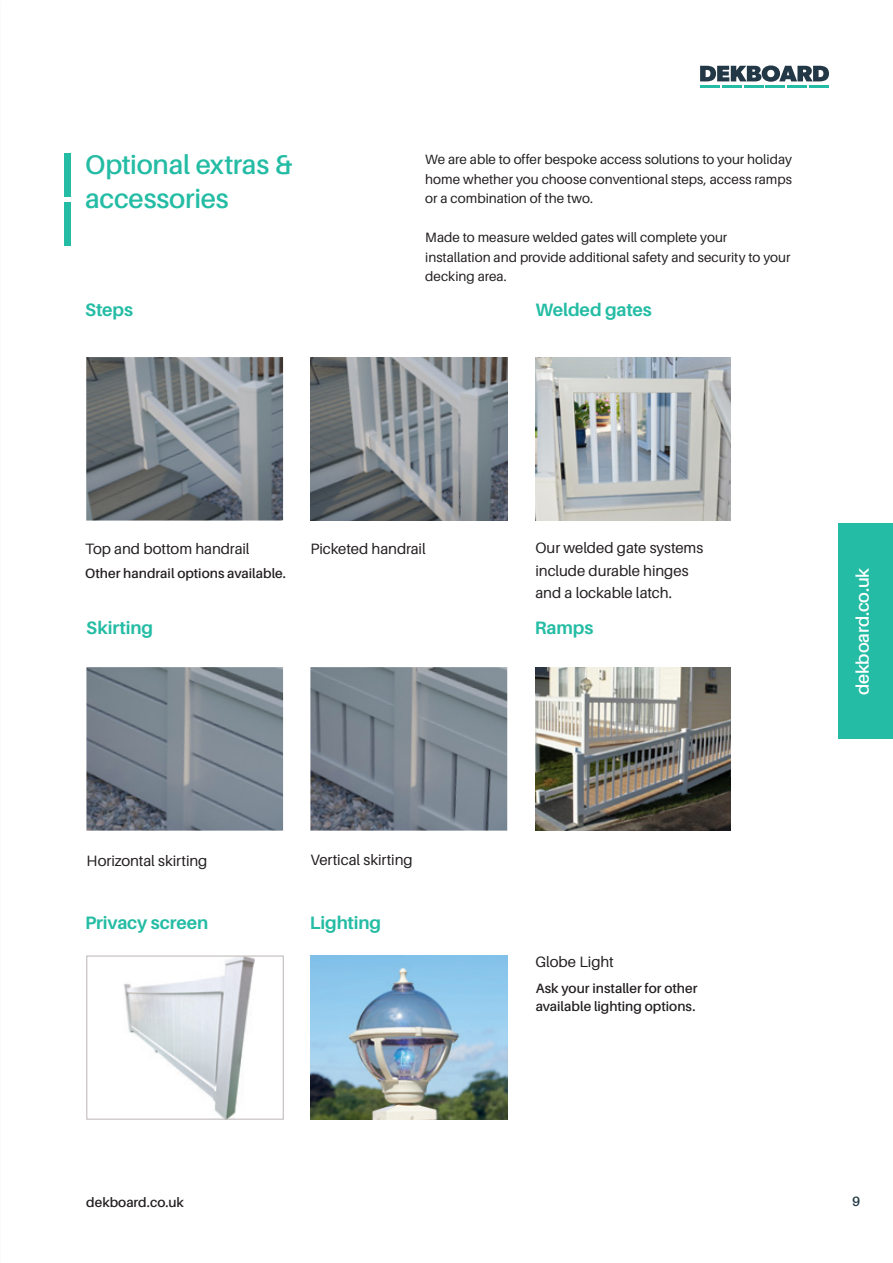
<style>
.page{position:relative;width:893px;height:1263px;background:#fff}
.page>*{position:absolute;margin:0;border:0;box-sizing:border-box;transform-origin:0 0}
.t1{font:600 27px/34.5px "Aileron";letter-spacing:-.01em;color:#24bca4}
.t2{font:700 18px "Aileron";letter-spacing:-.005em;color:#24bca4}
.t3{font:600 18px "Aileron";letter-spacing:-.01em;color:#fff}
.t4{font:15px/22.5px "Aileron";letter-spacing:-.005em;color:#231f20}
.t5{font:13.5px/19.5px "Aileron";color:#231f20;text-align:justify}
.t6{font:600 13.5px/18px "Aileron";color:#231f20}
.t7{font:600 13.5px "Aileron";color:#223847}
</style>
<div class="page">
<div style="left:64px;top:154px;width:6px;height:43px;background:#24bca4"></div>
<div style="left:64px;top:203px;width:6px;height:43px;background:#24bca4"></div>
<img style="left:86px;top:357px;width:197px;height:163px">
<img style="left:310px;top:357px;width:197px;height:163px">
<img style="left:535px;top:357px;width:195px;height:163px">
<img style="left:535px;top:667px;width:195px;height:164px">
<hr style="left:700px;top:85px;width:19px;height:3px;background:#24bca4">
<hr style="left:722px;top:85px;width:19px;height:3px;background:#24bca4">
<hr style="left:744px;top:85px;width:19px;height:3px;background:#24bca4">
<hr style="left:766px;top:85px;width:19px;height:3px;background:#24bca4">
<hr style="left:788px;top:85px;width:19px;height:3px;background:#24bca4">
<hr style="left:810px;top:85px;width:19px;height:3px;background:#24bca4">
<svg style="left:700px;top:65px;width:129px;height:17px"></svg>
<div style="left:839px;top:524px;width:54px;height:215px;background:#24bca4"></div>
<img style="left:310px;top:667px;width:197px;height:164px">
<img style="left:86px;top:667px;width:197px;height:164px">
<img style="left:124px;top:958px;width:131px;height:159px">
<div style="left:87px;top:956px;width:196px;height:163px;border:1px solid #bab5b4"></div>
<img style="left:310px;top:956px;width:197px;height:163px">
<h1 class="t1" style="left:85px;top:147px;width:209px">Optional extras &amp; accessories</h1>
<p class="t5" style="left:425px;top:150px;width:368px">We are able to offer bespoke access solutions to your holiday home whether you choose conventional steps, access ramps or a combination of the two.</p>
<p class="t5" style="left:425px;top:228px;width:367px;text-align:left">Made to measure welded gates will complete your installation and provide additional safety and security to your decking area.</p>
<h2 class="t2" style="left:85px;top:300px;width:50px">Steps</h2>
<h2 class="t2" style="left:535px;top:300px;width:118px">Welded gates</h2>
<p class="t4" style="left:85px;top:537px;width:166px">Top and bottom handrail</p>
<p class="t6" style="left:85px;top:564px;width:203px">Other handrail options available.</p>
<h2 class="t2" style="left:86px;top:618px;width:68px">Skirting</h2>
<p class="t4" style="left:310px;top:537px;width:117px">Picketed handrail</p>
<p class="t4" style="left:87px;top:849px;width:122px">Horizontal skirting</p>
<p class="t4" style="left:310px;top:849px;width:104px">Vertical skirting</p>
<h2 class="t2" style="left:85px;top:913px;width:125px">Privacy screen</h2>
<h2 class="t2" style="left:310px;top:912px;width:73px">Lighting</h2>
<p class="t4" style="left:535px;top:537px;width:169px">Our welded gate systems include durable hinges and a lockable latch.</p>
<h2 class="t2" style="left:535px;top:618px;width:60px">Ramps</h2>
<p class="t4" style="left:535px;top:951px;width:80px">Globe Light</p>
<p class="t6" style="left:536px;top:980px;width:163px">Ask your installer for other available lighting options.</p>
<h2 class="t3" style="left:853px;top:695px;width:129px;rotate:-90deg">dekboard.co.uk</h2>
<p class="t6" style="left:86px;top:1193px;width:99px">dekboard.co.uk</p>
<p class="t7" style="left:852px;top:1193px;width:10px">9</p>
</div>
